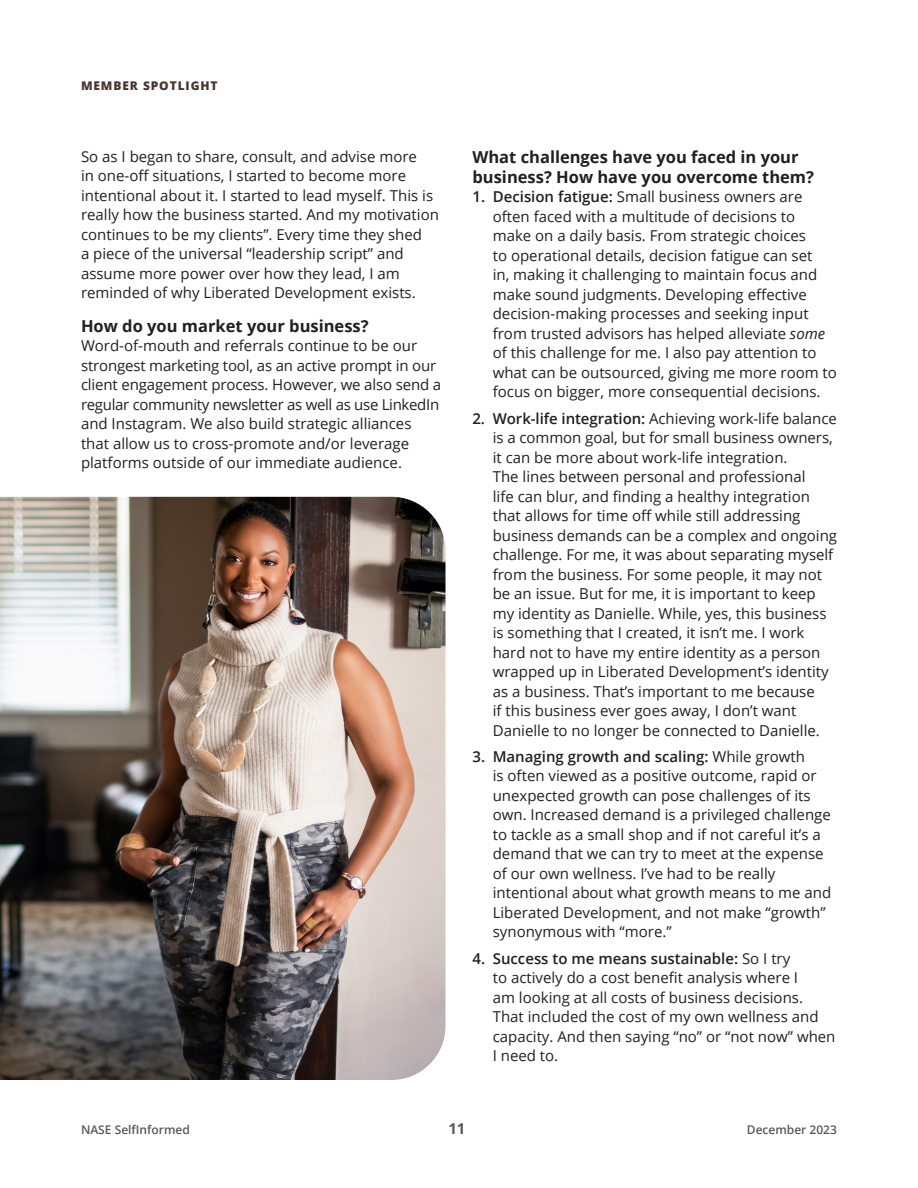
<style>
.page{position:relative;width:918px;height:1188px;background:#fff}
.page>*{position:absolute;margin:0;border:0;box-sizing:border-box;transform-origin:0 0}
.NASE_Body_Copy{font:700 16.5px/19.8px "Open Sans";color:#231f20}
.NASE_Body_Copy-2{font:15px/19.5px "Open Sans";color:#231f20}
.t1{font:700 15px "Open Sans";color:#57585a}
.t2{font:600 12px "Open Sans";color:#57585a}
.NASE_Body_Copy-3{font:800 12px "Open Sans";letter-spacing:.075em;color:#4a362d}
.s1{font-weight:600}
.s2{font-style:italic}
</style>
<div class="page">
<img style="left:0;top:497px;width:446px;height:583px">
<p class="NASE_Body_Copy-3" style="left:81px;top:77px;width:138px">MEMBER SPOTLIGHT</p>
<p class="NASE_Body_Copy-2" style="left:81px;top:146px;width:360px">So as I began to share, consult, and advise more<br>in one-off situations, I started to become more intentional about it. I started to lead myself. This is really how the business started. And my motivation continues to be my clients”. Every time they shed<br>a piece of the universal “leadership script” and assume more power over how they lead, I am reminded of why Liberated Development exists.</p>
<p class="NASE_Body_Copy" style="left:81px;top:315px;width:289px">How do you market your business?</p>
<p class="NASE_Body_Copy-2" style="left:81px;top:336px;width:362px">Word-of-mouth and referrals continue to be our strongest marketing tool, as an active prompt in our client engagement process. However, we also send a regular community newsletter as well as use LinkedIn and Instagram. We also build strategic alliances that allow us to cross-promote and/or leverage platforms outside of our immediate audience.</p>
<p class="NASE_Body_Copy" style="left:472px;top:147px;width:343px">What challenges have you faced in your business? How have you overcome them?</p>
<p class="NASE_Body_Copy-2" style="left:493px;top:187px;width:346px;text-indent:-20px"><span class="s1">1. Decision fatigue:</span> Small business owners are often faced with a multitude of decisions to make on a daily basis. From strategic choices<br>to operational details, decision fatigue can set<br>in, making it challenging to maintain focus and make sound judgments. Developing effective decision-making processes and seeking input from trusted advisors has helped alleviate <span class="s2">some </span>of this challenge for me. I also pay attention to what can be outsourced, giving me more room to focus on bigger, more consequential decisions.</p>
<p class="NASE_Body_Copy-2" style="left:493px;top:408px;width:346px;text-indent:-20px"><span class="s1">2. Work-life integration:</span> Achieving work-life balance is a common goal, but for small business owners, it can be more about work-life integration.<br>The lines between personal and professional<br>life can blur, and finding a healthy integration that allows for time off while still addressing business demands can be a complex and ongoing challenge. For me, it was about separating myself from the business. For some people, it may not be an issue. But for me, it is important to keep my identity as Danielle. While, yes, this business is something that I created, it isn’t me. I work hard not to have my entire identity as a person wrapped up in Liberated Development’s identity as a business. That’s important to me because<br>if this business ever goes away, I don’t want Danielle to no longer be connected to Danielle.</p>
<p class="NASE_Body_Copy-2" style="left:493px;top:746px;width:340px;text-indent:-20px"><span class="s1">3. Managing growth and scaling:</span> While growth<br>is often viewed as a positive outcome, rapid or unexpected growth can pose challenges of its own. Increased demand is a privileged challenge to tackle as a small shop and if not careful it’s a demand that we can try to meet at the expense of our own wellness. I’ve had to be really intentional about what growth means to me and Liberated Development, and not make “growth” synonymous with “more.”</p>
<p class="NASE_Body_Copy-2" style="left:493px;top:948px;width:344px;text-indent:-20px"><span class="s1">4. Success to me means sustainable:</span> So I try<br>to actively do a cost benefit analysis where I<br>am looking at all costs of business decisions.<br>That included the cost of my own wellness and capacity. And then saying “no” or “not now” when I need to.</p>
<p class="t2" style="left:81px;top:1121px;width:110px">NASE SelfInformed</p>
<p class="t1" style="left:448px;top:1118px;width:19px">11</p>
<p class="t2" style="left:747px;top:1121px;width:92px">December 2023</p>
</div>
